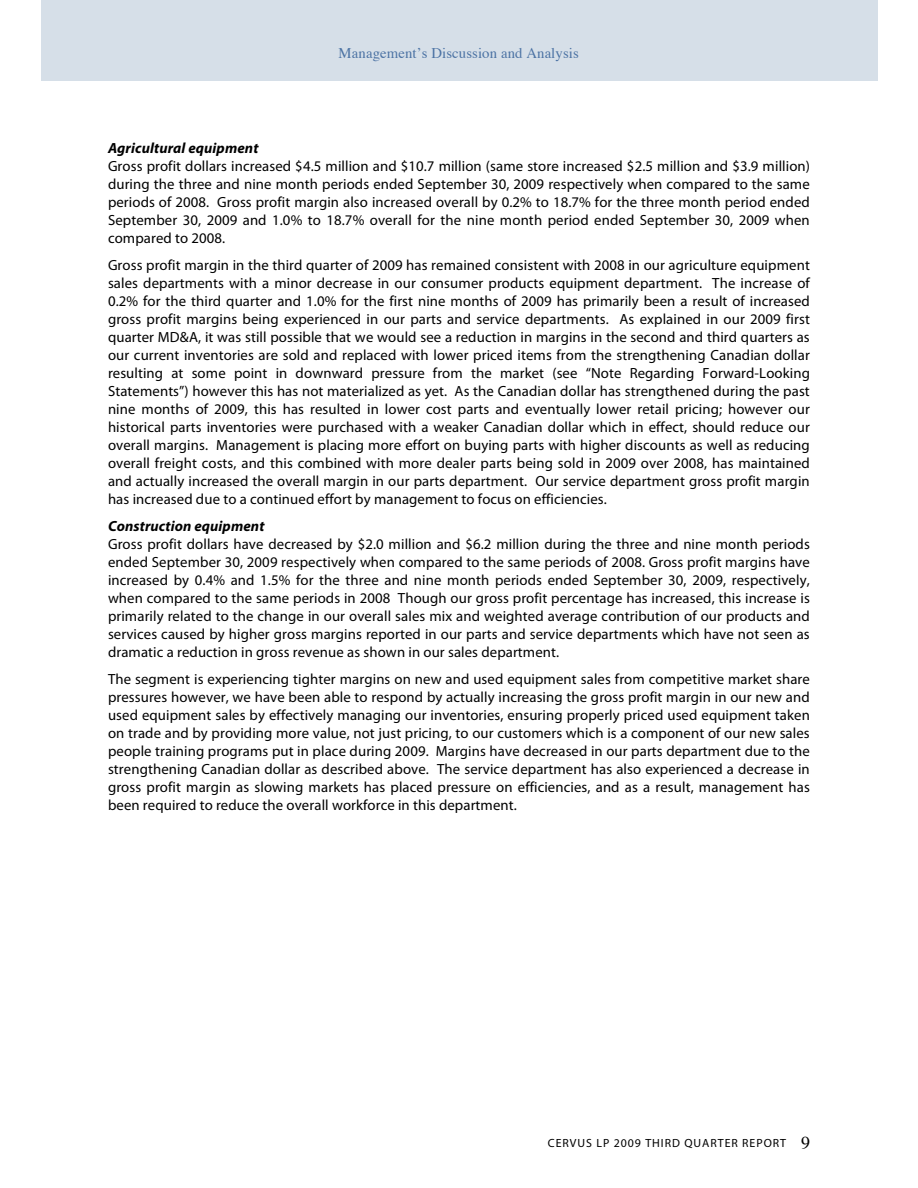
<style>
.page{position:relative;width:918px;height:1188px;background:#fff}
.page>*{position:absolute;margin:0;border:0;box-sizing:border-box;transform-origin:0 0}
.t1{font:14.7px/18px "Myriad Pro";letter-spacing:.005em;color:#000}
.t2{font:14.7px "Times";letter-spacing:.005em;color:#4c73a4}
.t3{font:11.85px "Myriad Pro";letter-spacing:.08em;color:#000}
.s1{font-weight:700;font-style:italic}
.s2{font-family:"Times";font-size:18px}
</style>
<div class="page">
<div style="left:41px;top:0;width:837px;height:81px;background:#d6dfe8"></div>
<p class="t2" style="left:339px;top:47px;width:242px">Management’s Discussion and Analysis</p>
<p class="t1" style="left:108px;top:140px;width:704px"><span class="s1">Agricultural equipment<br></span>Gross profit dollars increased $4.5 million and $10.7 million (same store increased $2.5 million and $3.9 million) during the three and nine month periods ended September 30, 2009 respectively when compared to the same periods of 2008. Gross profit margin also increased overall by 0.2% to 18.7% for the three month period ended September 30, 2009 and 1.0% to 18.7% overall for the nine month period ended September 30, 2009 when compared to 2008.</p>
<p class="t1" style="left:108px;top:257px;width:703px;text-align:justify">Gross profit margin in the third quarter of 2009 has remained consistent with 2008 in our agriculture equipment sales departments with a minor decrease in our consumer products equipment department. The increase of 0.2% for the third quarter and 1.0% for the first nine months of 2009 has primarily been a result of increased gross profit margins being experienced in our parts and service departments. As explained in our 2009 first quarter MD&amp;A, it was still possible that we would see a reduction in margins in the second and third quarters as our current inventories are sold and replaced with lower priced items from the strengthening Canadian dollar resulting at some point in downward pressure from the market (see “Note Regarding Forward-Looking Statements”) however this has not materialized as yet. As the Canadian dollar has strengthened during the past nine months of 2009, this has resulted in lower cost parts and eventually lower retail pricing; however our historical parts inventories were purchased with a weaker Canadian dollar which in effect, should reduce our overall margins. Management is placing more effort on buying parts with higher discounts as well as reducing overall freight costs, and this combined with more dealer parts being sold in 2009 over 2008, has maintained and actually increased the overall margin in our parts department. Our service department gross profit margin has increased due to a continued effort by management to focus on efficiencies.</p>
<p class="t1" style="left:108px;top:518px;width:703px"><span class="s1">Construction equipment<br></span>Gross profit dollars have decreased by $2.0 million and $6.2 million during the three and nine month periods ended September 30, 2009 respectively when compared to the same periods of 2008. Gross profit margins have increased by 0.4% and 1.5% for the three and nine month periods ended September 30, 2009, respectively, when compared to the same periods in 2008 Though our gross profit percentage has increased, this increase is primarily related to the change in our overall sales mix and weighted average contribution of our products and services caused by higher gross margins reported in our parts and service departments which have not seen as dramatic a reduction in gross revenue as shown in our sales department.</p>
<p class="t1" style="left:108px;top:671px;width:703px;text-align:justify">The segment is experiencing tighter margins on new and used equipment sales from competitive market share pressures however, we have been able to respond by actually increasing the gross profit margin in our new and used equipment sales by effectively managing our inventories, ensuring properly priced used equipment taken on trade and by providing more value, not just pricing, to our customers which is a component of our new sales people training programs put in place during 2009. Margins have decreased in our parts department due to the strengthening Canadian dollar as described above. The service department has also experienced a decrease in gross profit margin as slowing markets has placed pressure on efficiencies, and as a result, management has been required to reduce the overall workforce in this department.</p>
<p class="t3" style="left:548px;top:1139px;width:264px">CERVUS LP 2009 THIRD QUARTER REPORT <span class="s2">9</span></p>
</div>
